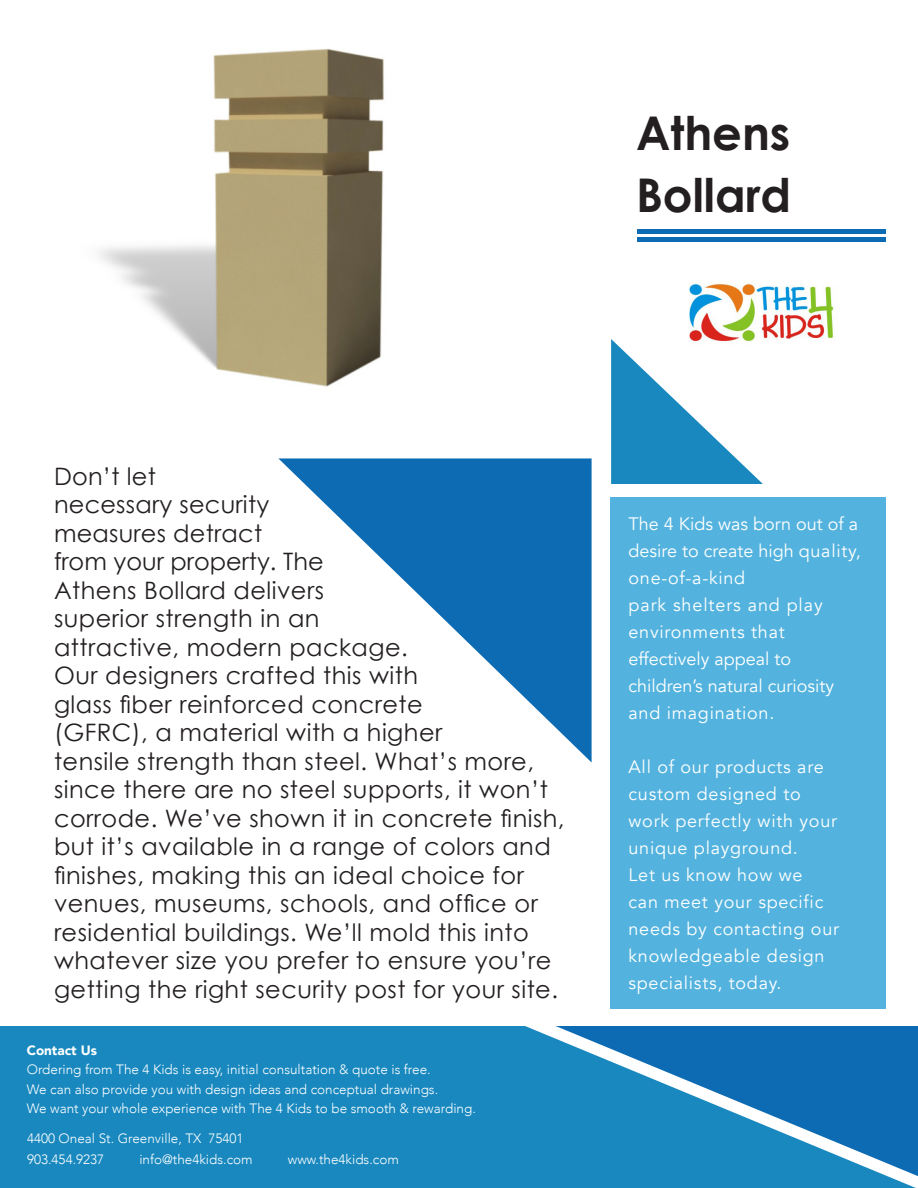
<style>
.page{position:relative;width:918px;height:1188px;background:#fff}
.page>*{position:absolute;margin:0;border:0;box-sizing:border-box;transform-origin:0 0}
.t1{font:700 46.5px/61.5px "Century Gothic";color:#231f20}
.t2{font:24px/28.5px "Century Gothic";letter-spacing:.02em;color:#231f20}
.t3{font:18px/27px "Avenir";letter-spacing:.04em;color:#fff}
.t4{font:18px/27px "Avenir";color:#fff}
.t5{font:300 13.5px "Avenir";color:#fff}
.t6{font:900 13.5px "Avenir";color:#fff}
</style>
<div class="page">
<div style="left:611px;top:497px;width:275px;height:512px;background:#53b3de"></div>
<svg style="left:278px;top:458px;width:314px;height:305px"></svg>
<hr style="left:638px;top:229px;width:248px;height:4px;background:#0c6bb3">
<hr style="left:638px;top:238px;width:248px;height:4px;background:#0c6bb3">
<img style="left:689px;top:283px;width:146px;height:56px">
<svg style="left:611px;top:339px;width:152px;height:145px"></svg>
<div style="left:0;top:1026px;width:916px;height:162px;background:#1888bf"></div>
<svg style="left:556px;top:1026px;width:362px;height:150px"></svg>
<img style="left:99px;top:48px;width:285px;height:339px">
<p class="t1" style="left:636px;top:102px;width:157px">Athens<br>Bollard</p>
<p class="t2" style="left:54px;top:461px;width:103px">Don’t let</p>
<p class="t2" style="left:54px;top:490px;width:217px">necessary security</p>
<p class="t2" style="left:54px;top:518px;width:272px">measures detract<br>from your property. The<br>Athens Bollard delivers</p>
<p class="t2" style="left:54px;top:604px;width:267px">superior strength in an</p>
<p class="t2" style="left:54px;top:632px;width:390px">attractive, modern package.<br>Our designers crafted this with glass fiber reinforced concrete (GFRC), a material with a higher</p>
<p class="t2" style="left:54px;top:746px;width:512px">tensile strength than steel. What’s more, since there are no steel supports, it won’t corrode. We’ve shown it in concrete finish,</p>
<p class="t2" style="left:54px;top:832px;width:498px">but it’s available in a range of colors and</p>
<p class="t2" style="left:54px;top:860px;width:472px">finishes, making this an ideal choice for</p>
<p class="t2" style="left:54px;top:889px;width:485px">venues, museums, schools, and office or</p>
<p class="t2" style="left:54px;top:917px;width:476px">residential buildings. We’ll mold this into</p>
<p class="t2" style="left:54px;top:946px;width:499px">whatever size you prefer to ensure you’re</p>
<p class="t2" style="left:54px;top:974px;width:506px">getting the right security post for your site.</p>
<p class="t6" style="left:27px;top:1039px;width:72px">Contact Us</p>
<p class="t5" style="left:27px;top:1062px;width:406px">Ordering from The 4 Kids is easy, initial consultation &amp; quote is free.</p>
<p class="t5" style="left:27px;top:1081px;width:413px">We can also provide you with design ideas and conceptual drawings.</p>
<p class="t5" style="left:27px;top:1101px;width:451px">We want your whole experience with The 4 Kids to be smooth &amp; rewarding.</p>
<p class="t5" style="left:27px;top:1130px;width:218px">4400 Oneal St. Greenville, TX 75401</p>
<p class="t5" style="left:27px;top:1151px;width:79px">903.454.9237</p>
<p class="t5" style="left:139px;top:1151px;width:115px">info@the4kids.com</p>
<p class="t5" style="left:288px;top:1151px;width:113px">www.the4kids.com</p>
<p class="t4" style="left:629px;top:510px;width:234px">The 4 Kids was born out of a desire to create high quality, one-of-a-kind</p>
<p class="t3" style="left:629px;top:591px;width:196px">park shelters and play</p>
<p class="t3" style="left:629px;top:618px;width:158px">environments that</p>
<p class="t4" style="left:629px;top:645px;width:164px">effectively appeal to</p>
<p class="t4" style="left:629px;top:672px;width:207px">children’s natural curiosity and imagination.</p>
<p class="t3" style="left:629px;top:753px;width:197px">All of our products are custom designed to</p>
<p class="t3" style="left:629px;top:807px;width:210px">work perfectly with your unique playground.</p>
<p class="t3" style="left:629px;top:861px;width:175px">Let us know how we</p>
<p class="t3" style="left:629px;top:888px;width:212px">can meet your specific needs by contacting our knowledgeable design specialists, today.</p>
</div>
